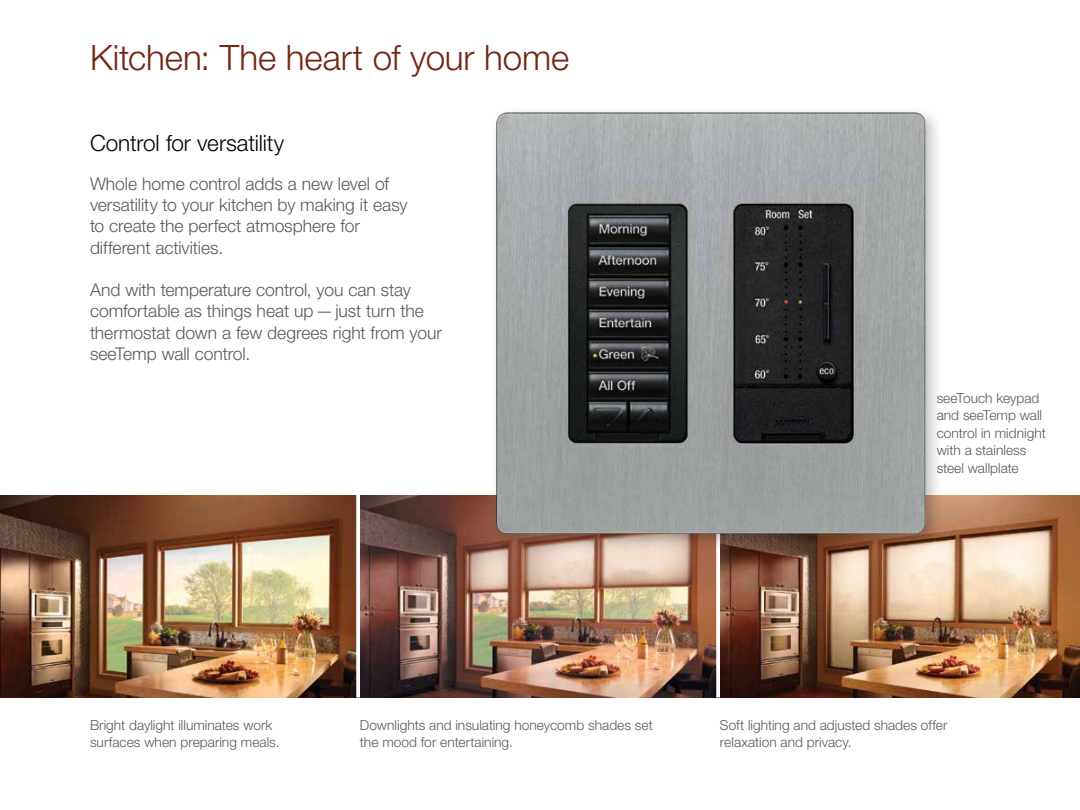
<style>
.page{position:relative;width:1080px;height:810px;background:#fff}
.page>*{position:absolute;margin:0;border:0;box-sizing:border-box;transform-origin:0 0}
.t1{font:300 35px "Helvetica Neue LT Std";letter-spacing:-.005em;color:#732613}
.t2{font:300 22.5px "Helvetica Neue LT Std";letter-spacing:-.005em;color:#000}
.t3{font:300 17.5px/21.2px "Helvetica Neue LT Std";color:#58595b}
.t4{font:300 13.75px/17.5px "Helvetica Neue LT Std";color:#58595b}
</style>
<div class="page">
<img style="left:0;top:495px;width:356px;height:203px">
<img style="left:360px;top:495px;width:356px;height:203px">
<svg style="left:356px;top:495px;width:4px;height:203px"></svg>
<img style="left:720px;top:495px;width:360px;height:203px">
<svg style="left:716px;top:552px;width:4px;height:146px"></svg>
<div style="left:489px;top:105px;width:455px;height:447px;background:#000;opacity:.25"></div>
<img style="left:496px;top:112px;width:429px;height:422px">
<h1 class="t1" style="left:90px;top:36px;width:481px">Kitchen: The heart of your home</h1>
<p class="t2" style="left:90px;top:129px;width:196px">Control for versatility</p>
<p class="t3" style="left:90px;top:173px;width:319px">Whole home control adds a new level of versatility to your kitchen by making it easy to create the perfect atmosphere for different activities.</p>
<p class="t3" style="left:90px;top:279px;width:353px">And with temperature control, you can stay comfortable as things heat up—just turn the thermostat down a few degrees right from your seeTemp wall control.</p>
<p class="t4" style="left:937px;top:389px;width:111px">seeTouch keypad and seeTemp wall control in midnight with a stainless steel wallplate</p>
<p class="t4" style="left:90px;top:716px;width:191px">Bright daylight illuminates work surfaces when preparing meals.</p>
<p class="t4" style="left:360px;top:716px;width:294px">Downlights and insulating honeycomb shades set the mood for entertaining.</p>
<p class="t4" style="left:720px;top:716px;width:229px">Soft lighting and adjusted shades offer relaxation and privacy.</p>
</div>
